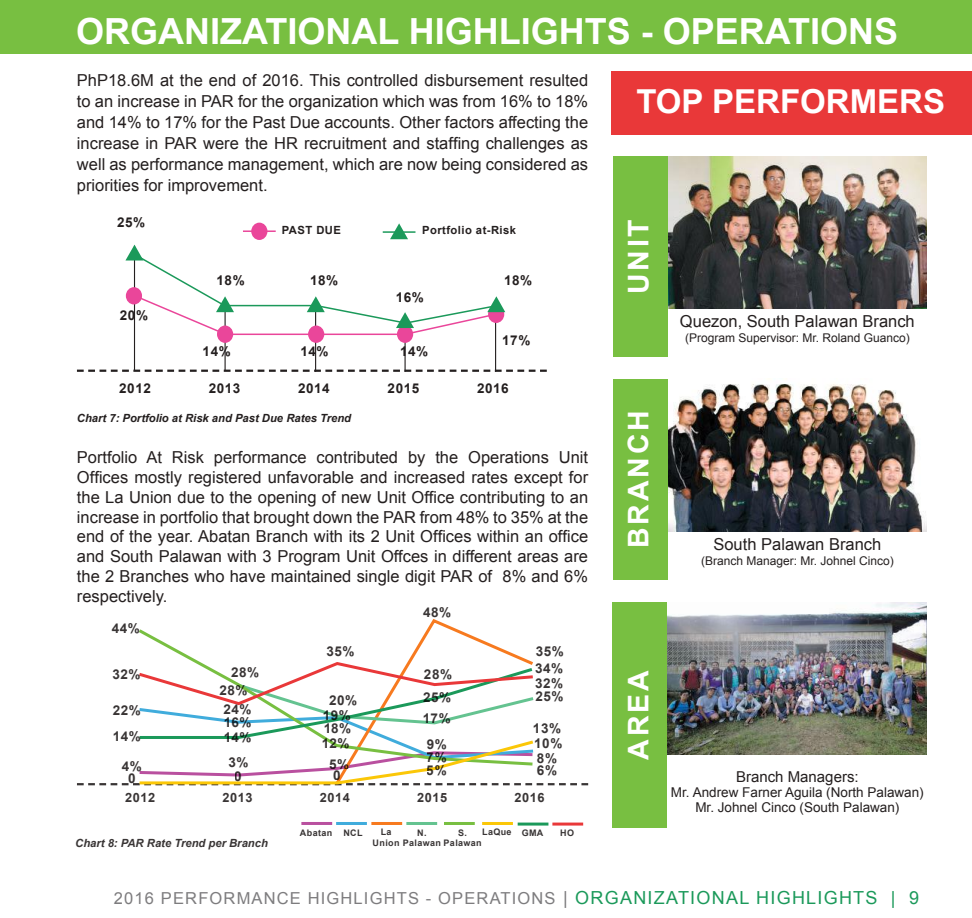
<style>
.page{position:relative;width:972px;height:918px;background:#fff}
.page>*{position:absolute;margin:0;border:0;box-sizing:border-box;transform-origin:0 0}
.t1{font:700 36px "Arial";color:#fff}
.t2{font:700 33px "Arial";color:#fff}
.t3{font:700 28.5px "Arial";letter-spacing:.1em;color:#fff}
.t4{font:16.5px/19.8px "Arial";color:#241f1f;text-align:justify}
.t5{font:16.5px "Arial";letter-spacing:.07em;color:#7d7c7e}
.t6{font:15px "Arial";color:#241f1f}
.t7{font:700 13.5px/14.9px "Arial";letter-spacing:.04em;color:#393535}
.t8{font:13.5px/15px "Arial";color:#241f1f;text-align:center}
.t9{font:700 13.5px "Arial";letter-spacing:.04em;color:#241f1f}
.t10{font:700 12.75px "Arial";letter-spacing:.04em;color:#393535}
.t11{font:12px "Arial";color:#241f1f}
.t12{font:italic 700 11.25px "Arial";color:#241f1f}
.t13{font:italic 700 11.25px "Arial";color:#393535}
.t14{font:700 11.25px "Arial";letter-spacing:.04em;color:#241f1f}
.t15{font:700 9px/11.4px "Arial";letter-spacing:.04em;color:#393535}
.s1{font-size:18px}
.s2{font-size:18px;color:#1b995a}
</style>
<div class="page">
<div style="left:612px;top:71px;width:360px;height:63px;background:#e93839"></div>
<img style="left:668px;top:156px;width:259px;height:153px">
<img style="left:668px;top:384px;width:259px;height:148px">
<img style="left:667px;top:603px;width:260px;height:152px">
<div style="left:613px;top:156px;width:55px;height:201px;background:#78bf41"></div>
<div style="left:613px;top:379px;width:55px;height:200px;background:#78bf41"></div>
<div style="left:612px;top:603px;width:55px;height:225px;background:#78bf41"></div>
<svg style="left:77px;top:370px;width:470px;height:2px"></svg>
<hr style="left:134px;top:246px;width:1px;height:125px;background:#241f1f">
<hr style="left:225px;top:304px;width:1px;height:67px;background:#241f1f">
<hr style="left:315px;top:305px;width:1px;height:67px;background:#241f1f">
<hr style="left:405px;top:318px;width:1px;height:54px;background:#241f1f">
<hr style="left:495px;top:305px;width:1px;height:67px;background:#241f1f">
<div style="left:217px;top:326px;width:16px;height:17px;background:#ea469a;border-radius:50%"></div>
<div style="left:308px;top:326px;width:16px;height:17px;background:#ea469a;border-radius:50%"></div>
<div style="left:397px;top:326px;width:16px;height:17px;background:#ea469a;border-radius:50%"></div>
<svg style="left:126px;top:245px;width:379px;height:91px"></svg>
<div style="left:251px;top:223px;width:16px;height:17px;background:#ea469a;border-radius:50%"></div>
<hr style="left:243px;top:230px;width:33px;height:2px;background:#ea469a">
<svg style="left:390px;top:223px;width:18px;height:16px"></svg>
<hr style="left:383px;top:231px;width:32px;height:2px;background:#1b995a">
<hr style="left:301px;top:822px;width:31px;height:3px;background:#b9509f">
<hr style="left:336px;top:822px;width:31px;height:3px;background:#40acdc">
<hr style="left:371px;top:822px;width:31px;height:3px;background:#f77a1f">
<hr style="left:406px;top:822px;width:31px;height:3px;background:#64c390">
<hr style="left:444px;top:822px;width:31px;height:3px;background:#78bf41">
<hr style="left:482px;top:822px;width:31px;height:3px;background:#fbc707">
<hr style="left:518px;top:823px;width:30px;height:3px;background:#1b995a">
<hr style="left:552px;top:823px;width:31px;height:3px;background:#e93839">
<svg style="left:77px;top:619px;width:511px;height:167px"></svg>
<div style="left:0;top:0;width:972px;height:54px;background:#78bf41"></div>
<h1 class="t1" style="left:76px;top:7px;width:823px">ORGANIZATIONAL HIGHLIGHTS - OPERATIONS</h1>
<p class="t4" style="left:77px;top:70px;width:513px;line-height:21px">PhP18.6M at the end of 2016. This controlled disbursement resulted to an increase in PAR for the organization which was from 16% to 18% and 14% to 17% for the Past Due accounts. Other factors affecting the increase in PAR were the HR recruitment and staffing challenges as well as performance management, which are now being considered as priorities for improvement.</p>
<p class="t9" style="left:117px;top:214px;width:30px">25%</p>
<p class="t9" style="left:120px;top:306px;width:30px">20%</p>
<p class="t14" style="left:282px;top:223px;width:61px">PAST DUE</p>
<p class="t14" style="left:422px;top:223px;width:96px">Portfolio at-Risk</p>
<p class="t9" style="left:217px;top:271px;width:30px">18%</p>
<p class="t9" style="left:310px;top:271px;width:30px">18%</p>
<p class="t9" style="left:396px;top:289px;width:30px">16%</p>
<p class="t9" style="left:203px;top:342px;width:30px">14%</p>
<p class="t9" style="left:301px;top:342px;width:30px">14%</p>
<p class="t9" style="left:400px;top:342px;width:30px">14%</p>
<p class="t9" style="left:504px;top:271px;width:30px">18%</p>
<p class="t9" style="left:502px;top:331px;width:30px">17%</p>
<p class="t9" style="left:119px;top:380px;width:33px">2012</p>
<p class="t9" style="left:209px;top:380px;width:33px">2013</p>
<p class="t9" style="left:298px;top:380px;width:33px">2014</p>
<p class="t9" style="left:388px;top:380px;width:33px">2015</p>
<p class="t9" style="left:477px;top:380px;width:33px">2016</p>
<p class="t12" style="left:77px;top:410px;width:276px">Chart 7: Portfolio at Risk and Past Due Rates Trend</p>
<p class="t4" style="left:77px;top:448px;width:513px">Portfolio At Risk performance contributed by the Operations Unit Offices mostly registered unfavorable and increased rates except for the La Union due to the opening of new Unit Office contributing to an increase in portfolio that brought down the PAR from 48% to 35% at the end of the year. Abatan Branch with its 2 Unit Offices within an office and South Palawan with 3 Program Unit Offces in different areas are the 2 Branches who have maintained single digit PAR of 8% and 6% respectively.</p>
<p class="t7" style="left:112px;top:622px;width:30px">44%</p>
<p class="t7" style="left:112px;top:668px;width:30px">32%</p>
<p class="t7" style="left:113px;top:698px;width:30px;line-height:25.8px">22%<br>14%</p>
<p class="t7" style="left:122px;top:760px;width:22px;line-height:12.5px;text-align:center">4%<br>0</p>
<p class="t7" style="left:235px;top:769px;width:9px">0</p>
<p class="t7" style="left:333px;top:768px;width:9px">0</p>
<p class="t7" style="left:327px;top:645px;width:30px">35%</p>
<p class="t7" style="left:329px;top:693px;width:30px">20%</p>
<p class="t7" style="left:231px;top:665px;width:30px">28%</p>
<p class="t7" style="left:219px;top:681px;width:34px;line-height:19px">28%<br>24%</p>
<p class="t7" style="left:223px;top:715px;width:30px">16%<br>14%</p>
<p class="t7" style="left:229px;top:756px;width:22px">3%</p>
<p class="t7" style="left:323px;top:709px;width:30px;line-height:13.2px">19%<br>18%</p>
<p class="t7" style="left:321px;top:733px;width:30px;line-height:20.5px;text-align:center">12%<br>5%</p>
<p class="t7" style="left:423px;top:605px;width:30px">48%</p>
<p class="t7" style="left:423px;top:663px;width:31px;line-height:23.4px">28%<br>25%</p>
<p class="t7" style="left:423px;top:706px;width:30px;line-height:25.2px;text-align:center">17%<br>9%</p>
<p class="t7" style="left:427px;top:751px;width:22px;line-height:12.8px">7%<br>5%</p>
<p class="t7" style="left:536px;top:644px;width:30px">35%</p>
<p class="t7" style="left:535px;top:661px;width:30px">34%<br>32%</p>
<p class="t7" style="left:536px;top:689px;width:30px">25%</p>
<p class="t7" style="left:533px;top:722px;width:31px;text-align:justify">13% 10% 8%</p>
<p class="t7" style="left:537px;top:763px;width:22px">6%</p>
<p class="t10" style="left:125px;top:789px;width:31px">2012</p>
<p class="t10" style="left:223px;top:789px;width:31px">2013</p>
<p class="t10" style="left:320px;top:789px;width:31px">2014</p>
<p class="t10" style="left:417px;top:789px;width:31px">2015</p>
<p class="t10" style="left:515px;top:789px;width:31px">2016</p>
<p class="t15" style="left:300px;top:827px;width:64px">Abatan NCL</p>
<p class="t15" style="left:373px;top:826px;width:111px;text-indent:8px">La<br>Union Palawan Palawan</p>
<p class="t15" style="left:417px;top:827px;width:11px">N.</p>
<p class="t15" style="left:458px;top:827px;width:10px">S.</p>
<p class="t15" style="left:482px;top:826px;width:63px">LaQue GMA</p>
<p class="t15" style="left:560px;top:827px;width:15px">HO</p>
<p class="t13" style="left:75px;top:835px;width:194px">Chart 8: PAR Rate Trend per Branch</p>
<h2 class="t2" style="left:636px;top:80px;width:310px">TOP PERFORMERS</h2>
<h3 class="t3" style="left:619px;top:294px;width:77px;rotate:-90deg">UNIT</h3>
<h3 class="t3" style="left:619px;top:548px;width:139px;rotate:-90deg">BRANCH</h3>
<p class="t4" style="left:680px;top:311px;width:236px">Quezon, South Palawan Branch</p>
<p class="t11" style="left:685px;top:330px;width:226px">(Program Supervisor: Mr. Roland Guanco)</p>
<p class="t4" style="left:713px;top:535px;width:169px">South Palawan Branch</p>
<p class="t11" style="left:701px;top:553px;width:194px">(Branch Manager: Mr. Johnel Cinco)</p>
<h3 class="t3" style="left:619px;top:760px;width:91px;rotate:-90deg">AREA</h3>
<p class="t6" style="left:736px;top:767px;width:124px">Branch Managers:</p>
<p class="t8" style="left:671px;top:785px;width:254px">Mr. Andrew Farner Aguila (North Palawan)<br>Mr. Johnel Cinco (South Palawan)</p>
<p class="t5" style="left:114px;top:887px;width:807px">2016 PERFORMANCE HIGHLIGHTS - OPERATIONS <span class="s1">|</span> <span class="s2">ORGANIZATIONAL HIGHLIGHTS | 9</span></p>
</div>
